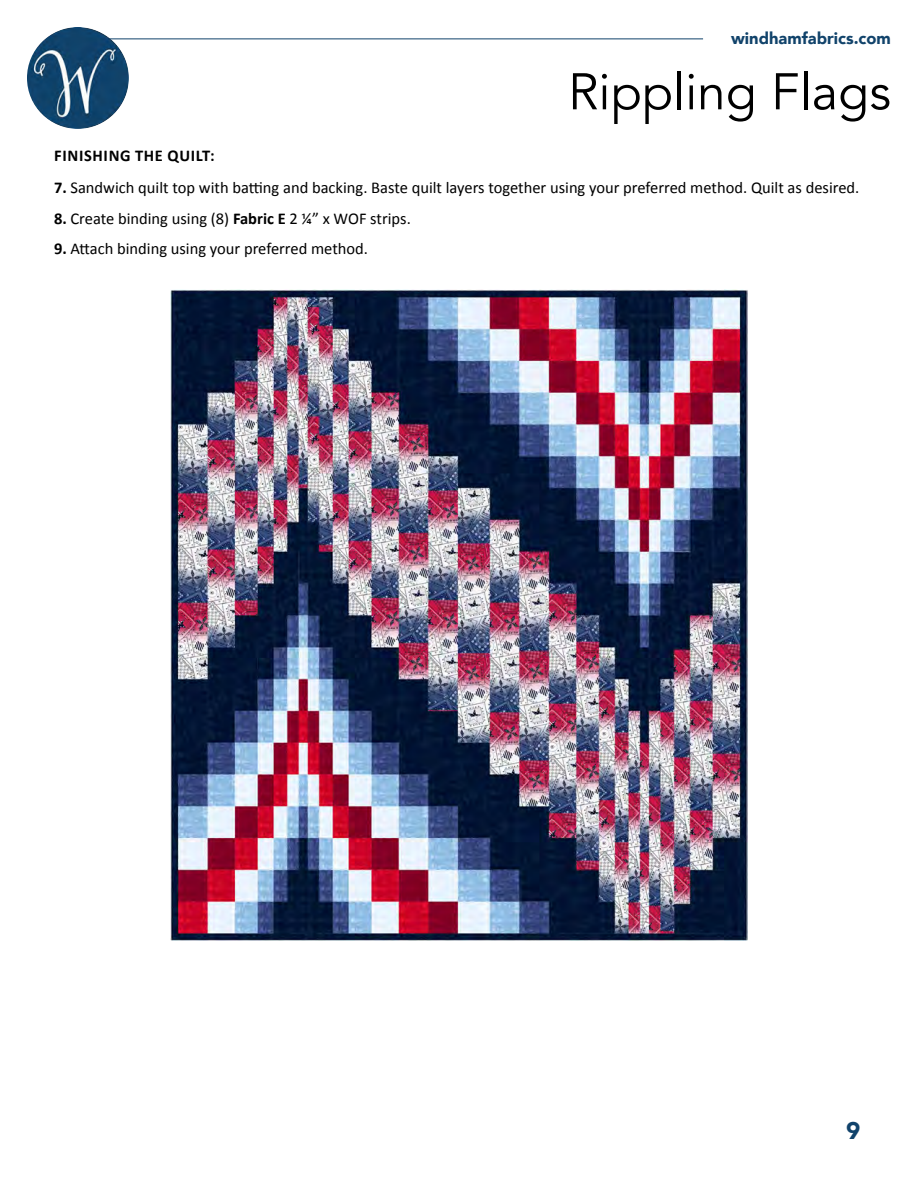
<style>
.page{position:relative;width:918px;height:1188px;background:#fff}
.page>*{position:absolute;margin:0;border:0;box-sizing:border-box;transform-origin:0 0}
.t1{font:51px "Avenir";color:#000}
.t2{font:900 24px "Avenir";color:#11436b}
.t3{font:16.5px "Calibri";color:#000}
.t4{font:900 16.5px "Avenir";color:#11436b}
.t5{font:700 16.5px "Calibri";letter-spacing:.04em;color:#000}
.s1{font-weight:700}
</style>
<div class="page">
<img style="left:27px;top:27px;width:102px;height:102px;border-radius:51px">
<hr style="left:109px;top:39px;width:594px;height:1px;background:#11436b">
<img style="left:171px;top:289px;width:576px;height:652px">
<p class="t4" style="left:731px;top:24px;width:161px">windhamfabrics.com</p>
<h1 class="t1" style="left:568px;top:61px;width:324px">Rippling Flags</h1>
<p class="t5" style="left:54px;top:144px;width:162px">FINISHING THE QUILT:</p>
<p class="t3" style="left:54px;top:176px;width:807px"><span class="s1">7.</span> Sandwich quilt top with batting and backing. Baste quilt layers together using your preferred method. Quilt as desired.</p>
<p class="t3" style="left:54px;top:208px;width:358px"><span class="s1">8.</span> Create binding using (8) <span class="s1">Fabric E</span> 2 ¼” x WOF strips.</p>
<p class="t3" style="left:54px;top:237px;width:316px"><span class="s1">9.</span> Attach binding using your preferred method.</p>
<h2 class="t2" style="left:846px;top:1110px;width:16px">9</h2>
</div>
